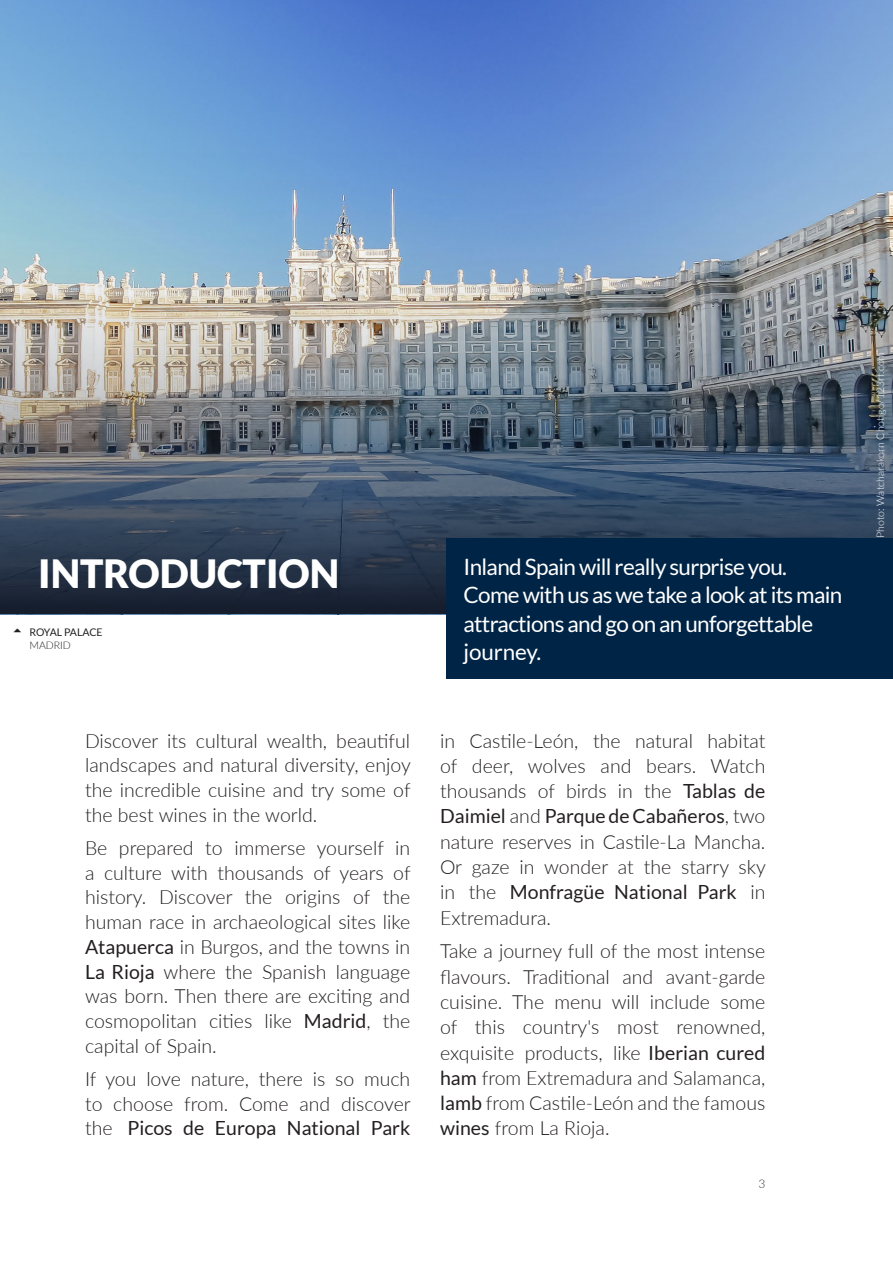
<style>
.page{position:relative;width:893px;height:1263px;background:#fff}
.page>*{position:absolute;margin:0;border:0;box-sizing:border-box;transform-origin:0 0}
.t1{font:900 39px "Lato";color:#fff}
.Destacado{font:22.5px/28.5px "Lato";letter-spacing:-.03em;color:#fff}
.Body{font:300 19.5px/25.3px "Lato";color:#231f20;text-align:justify}
.t2{font:300 12px "Lato";color:#353534}
.PIE_ARRIBA{font:300 10.5px "Lato";color:#fff}
.t3{font:10.5px "Lato";letter-spacing:-.02em;color:#231f20}
.SUBPIE_ARRIBA{font:300 10.5px "Lato";color:#231f20}
.s1{font-weight:400}
</style>
<div class="page">
<img style="left:0;top:0;width:893px;height:142px">
<img style="left:0;top:142px;width:893px;height:472px">
<div style="left:446px;top:538px;width:447px;height:141px;background:#002445"></div>
<h1 class="t1" style="left:38px;top:551px;width:302px">INTRODUCTION</h1>
<p class="t3" style="left:29px;top:626px;width:75px">ROYAL PALACE</p>
<p class="SUBPIE_ARRIBA" style="left:29px;top:638px;width:43px">MADRID</p>
<p class="Body" style="left:85px;top:727px;width:327px;line-height:24.8px">Discover its cultural wealth, beautiful landscapes and natural diversity, enjoy the incredible cuisine and try some of the best wines in the world.</p>
<p class="Body" style="left:85px;top:835px;width:327px;line-height:24.8px">Be prepared to immerse yourself in a culture with thousands of years of history. Discover the origins of the human race in archaeological sites like <span class="s1">Atapuerca</span> in Burgos, and the towns in <span class="s1">La Rioja</span> where the Spanish language was born. Then there are exciting and cosmopolitan cities like <span class="s1">Madrid</span>, the capital of Spain.</p>
<p class="Body" style="left:85px;top:1066px;width:327px;line-height:24.8px">If you love nature, there is so much to choose from. Come and discover the <span class="s1">Picos de Europa National Park</span></p>
<p class="Destacado" style="left:463px;top:552px;width:380px">Inland Spain will really surprise you.<br>Come with us as we take a look at its main attractions and go on an unforgettable journey.</p>
<p class="Body" style="left:440px;top:727px;width:327px">in Castile-León, the natural habitat of deer, wolves and bears. Watch thousands of birds in the <span class="s1">Tablas de Daimiel</span> and <span class="s1">Parque de Cabañeros</span>, two nature reserves in Castile-La Mancha.<br>Or gaze in wonder at the starry sky in the <span class="s1">Monfragüe National Park</span> in Extremadura.</p>
<p class="Body" style="left:440px;top:938px;width:327px">Take a journey full of the most intense flavours. Traditional and avant-garde cuisine. The menu will include some of this country's most renowned, exquisite products, like <span class="s1">Iberian cured ham</span> from Extremadura and Salamanca, <span class="s1">lamb</span> from Castile-León and the famous <span class="s1">wines</span> from La Rioja.</p>
<p class="t2" style="left:758px;top:1175px;width:8px">3</p>
<p class="PIE_ARRIBA" style="left:873px;top:538px;width:187px;rotate:-90deg">Photo: Watcharakorn Chotigo/123rf.com</p>
</div>
